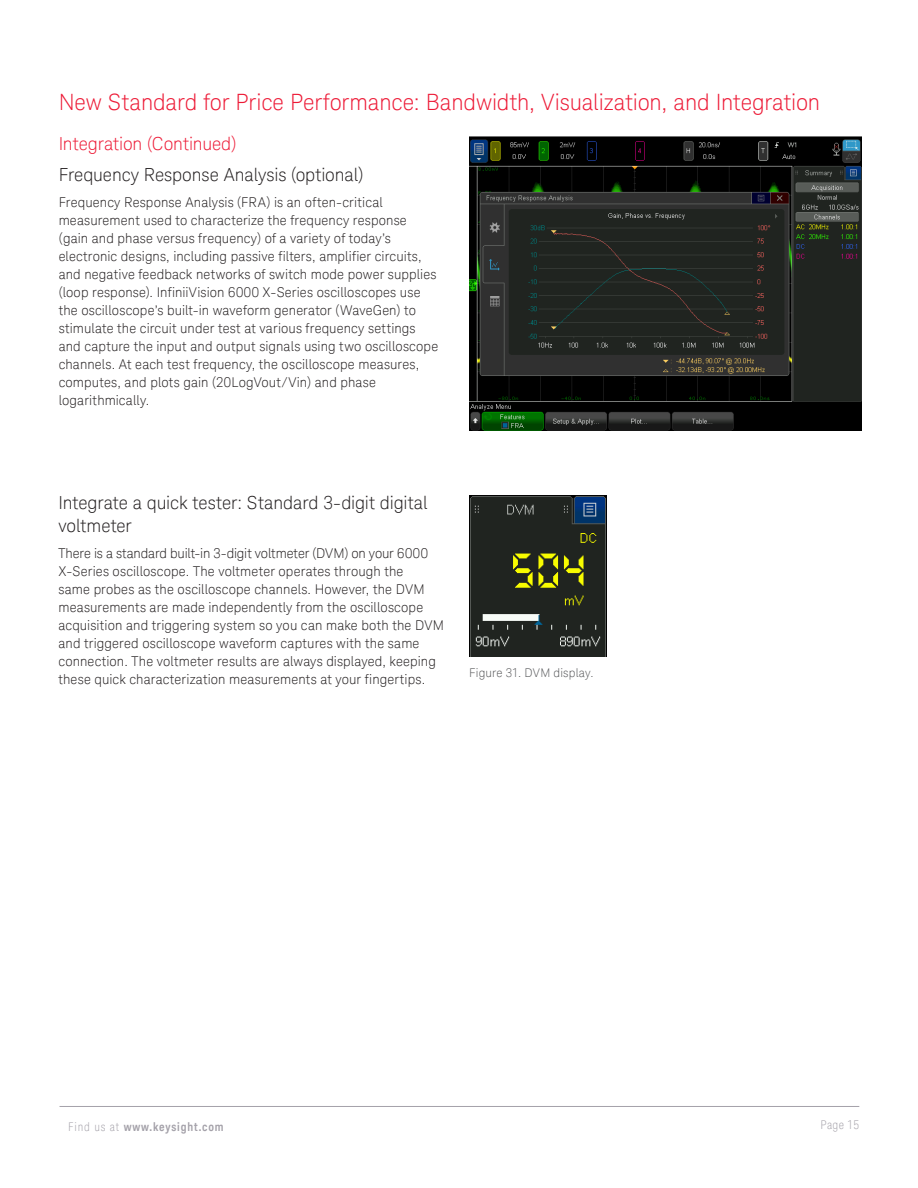
<style>
.page{position:relative;width:918px;height:1188px;background:#fff}
.page>*{position:absolute;margin:0;border:0;box-sizing:border-box;transform-origin:0 0}
.K_Heading_1{font:300 22.5px "Keysight Sans";letter-spacing:-.005em;color:#ed1a36}
.K_Heading_3{font:300 18px/22.5px "Keysight Sans";letter-spacing:-.005em;color:#231f20}
.K_Heading_2{font:300 18px "Keysight Sans";letter-spacing:-.005em;color:#ed1a36}
.K_Body_Text{font:300 13.5px/18px "Keysight Sans";letter-spacing:.01em;color:#231f20}
.t1{font:700 12px "Keysight Sans Condensed";letter-spacing:.07em;color:#a4a1a9}
.K_Diagrams_and_Figur{font:300 12px "Keysight Sans";letter-spacing:.01em;color:#57585a}
.t2{font:300 condensed 12px "Keysight Sans";letter-spacing:.03em;color:#a4a1a9}
.s1{font-family:"Keysight Sans";font-weight:300;font-stretch:condensed}
</style>
<div class="page">
<hr style="left:60px;top:1106px;width:799px;height:1px;background:#a4a1a9">
<img style="left:469px;top:496px;width:138px;height:161px">
<img style="left:469px;top:136px;width:392px;height:295px">
<p class="K_Heading_1" style="left:59px;top:89px;width:763px">New Standard for Price Performance: Bandwidth, Visualization, and Integration</p>
<p class="K_Heading_2" style="left:59px;top:133px;width:179px">Integration (Continued)</p>
<p class="K_Heading_3" style="left:59px;top:163px;width:306px">Frequency Response Analysis (optional)</p>
<p class="K_Body_Text" style="left:59px;top:193px;width:381px">Frequency Response Analysis (FRA) is an often-critical measurement used to characterize the frequency response (gain and phase versus frequency) of a variety of today’s electronic designs, including passive filters, amplifier circuits, and negative feedback networks of switch mode power supplies (loop response). InfiniiVision 6000 X-Series oscilloscopes use the oscilloscope’s built-in waveform generator (WaveGen) to stimulate the circuit under test at various frequency settings and capture the input and output signals using two oscilloscope channels. At each test frequency, the oscilloscope measures, computes, and plots gain (20LogVout/Vin) and phase logarithmically.</p>
<p class="K_Heading_3" style="left:58px;top:492px;width:371px">Integrate a quick tester: Standard 3-digit digital voltmeter</p>
<p class="K_Body_Text" style="left:58px;top:544px;width:387px">There is a standard built-in 3-digit voltmeter (DVM) on your 6000<br>X-Series oscilloscope. The voltmeter operates through the<br>same probes as the oscilloscope channels. However, the DVM measurements are made independently from the oscilloscope acquisition and triggering system so you can make both the DVM and triggered oscilloscope waveform captures with the same connection. The voltmeter results are always displayed, keeping these quick characterization measurements at your fingertips.</p>
<p class="K_Diagrams_and_Figur" style="left:469px;top:666px;width:126px">Figure 31. DVM display.</p>
<p class="t1" style="left:68px;top:1119px;width:157px"><span class="s1">Find us at</span> www.keysight.com</p>
<p class="t2" style="left:821px;top:1117px;width:40px">Page 15</p>
</div>
